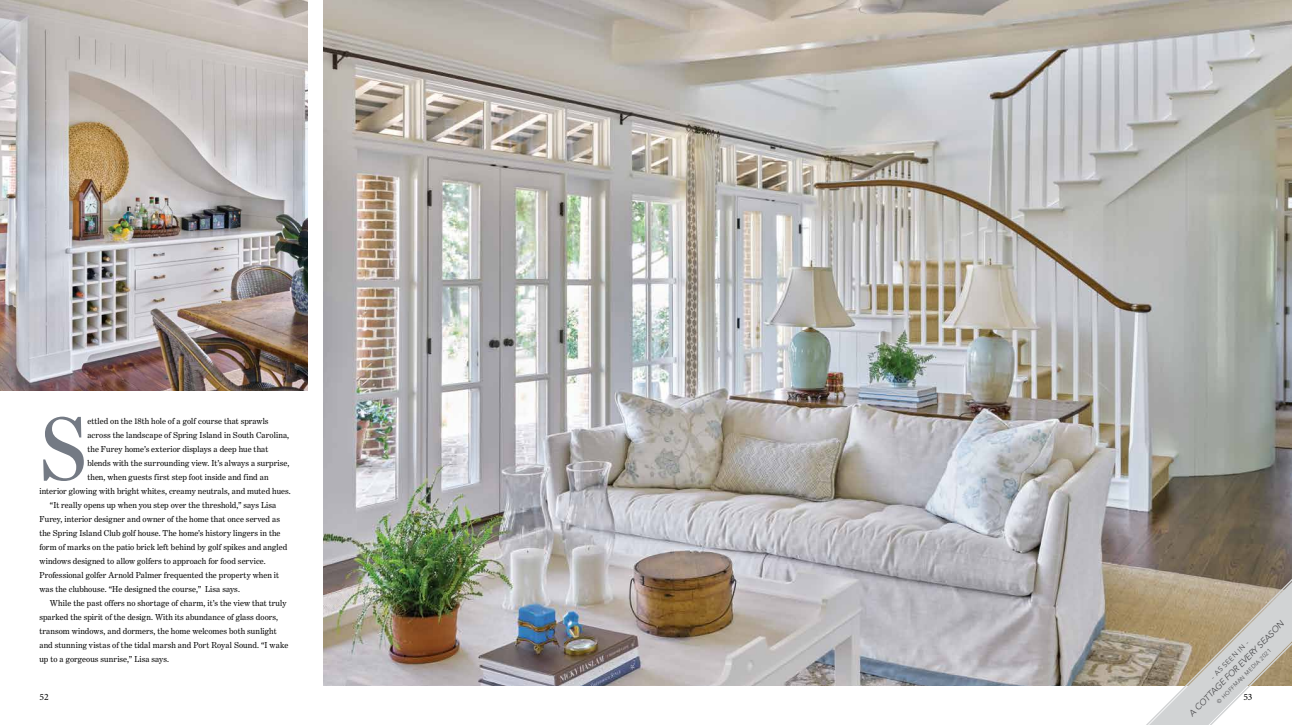
<style>
.page{position:relative;width:1292px;height:725px;background:#fff}
.page>*{position:absolute;margin:0;border:0;box-sizing:border-box;transform-origin:0 0}
.t1{font:90.74px "Miller Display";color:#747a84;scale:.96 1}
.t2{font:9.62px "Minion Pro";color:#000}
.t3{font:8.75px "Benton Modern";letter-spacing:.005em;color:#000;scale:.96 1}
.t4{font:italic 8.75px "Avenir";color:#4d4d4f}
.t5{font:7px "Avenir";color:#4d4d4f}
.t6{font:5.69px "Avenir";color:#4d4d4f}
</style>
<div class="page">
<img style="left:0;top:0;width:307px;height:390px">
<img style="left:323px;top:0;width:969px;height:685px">
<svg style="left:1131px;top:569px;width:161px;height:155px;background:#bfb6a6"></svg>
<h1 class="t1" style="left:39px;top:395px;width:51px">S</h1>
<p class="t3" style="left:87px;top:416px;width:190px">ettled on the 18th hole of a golf course that sprawls</p>
<p class="t3" style="left:87px;top:430px;width:212px">across the landscape of Spring Island in South Carolina,</p>
<p class="t3" style="left:87px;top:444px;width:190px">the Furey home’s exterior displays a deep hue that</p>
<p class="t3" style="left:87px;top:458px;width:212px">blends with the surrounding view. It’s always a surprise,</p>
<p class="t3" style="left:87px;top:472px;width:190px">then, when guests first step foot inside and find an</p>
<p class="t3" style="left:39px;top:486px;width:263px">interior glowing with bright whites, creamy neutrals, and muted hues.</p>
<p class="t3" style="left:50px;top:500px;width:237px">“It really opens up when you step over the threshold,” says Lisa</p>
<p class="t3" style="left:39px;top:514px;width:252px">Furey, interior designer and owner of the home that once served as</p>
<p class="t3" style="left:39px;top:528px;width:253px">the Spring Island Club golf house. The home’s history lingers in the</p>
<p class="t3" style="left:39px;top:542px;width:260px">form of marks on the patio brick left behind by golf spikes and angled</p>
<p class="t3" style="left:39px;top:556px;width:237px">windows designed to allow golfers to approach for food service.</p>
<p class="t3" style="left:39px;top:570px;width:251px">Professional golfer Arnold Palmer frequented the property when it</p>
<p class="t3" style="left:39px;top:584px;width:210px">was the clubhouse. “He designed the course,” Lisa says.</p>
<p class="t3" style="left:50px;top:598px;width:248px">While the past offers no shortage of charm, it’s the view that truly</p>
<p class="t3" style="left:39px;top:612px;width:250px">sparked the spirit of the design. With its abundance of glass doors,</p>
<p class="t3" style="left:39px;top:626px;width:249px">transom windows, and dormers, the home welcomes both sunlight</p>
<p class="t3" style="left:39px;top:640px;width:261px">and stunning vistas of the tidal marsh and Port Royal Sound. “I wake</p>
<p class="t3" style="left:39px;top:654px;width:137px">up to a gorgeous sunrise,” Lisa says.</p>
<p class="t4" style="left:1186px;top:710px;width:132px;rotate:-45deg">A COTTAGE FOR EVERY SEASON</p>
<p class="t5" style="left:1208px;top:674px;width:52px;rotate:-45deg">- AS SEEN IN -</p>
<p class="t6" style="left:1215px;top:699px;width:75px;rotate:-45deg">© HOFFMAN MEDIA 2021</p>
<p class="t2" style="left:39px;top:690px;width:11px">52</p>
<p class="t2" style="left:1243px;top:690px;width:11px">53</p>
</div>
